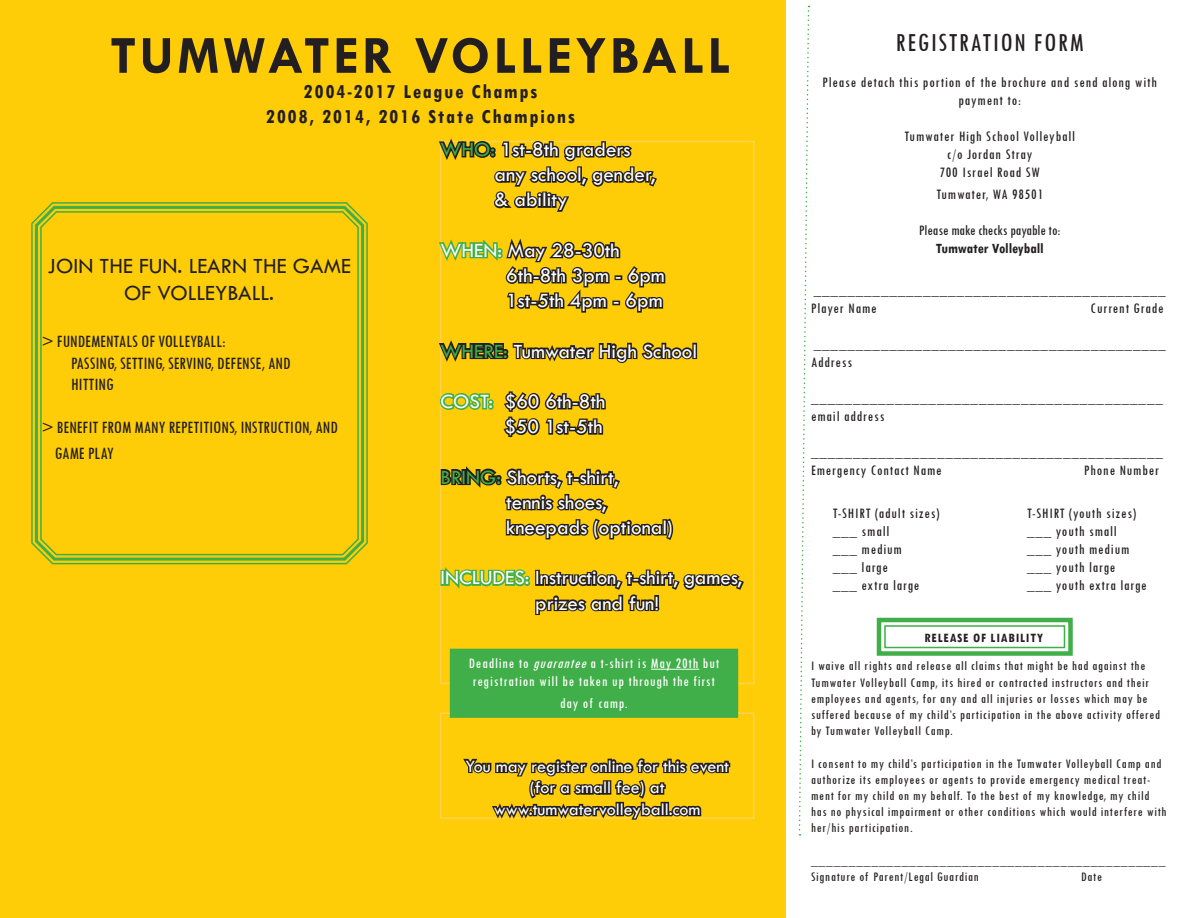
<style>
.page{position:relative;width:1188px;height:918px;background:#fff}
.page>*{position:absolute;margin:0;border:0;box-sizing:border-box;transform-origin:0 0}
.t1{font:700 54px "Tw Cen";letter-spacing:.06em;color:#231f20}
.t2{font:condensed 27px "Tw Cen";letter-spacing:.06em;color:#231f20}
.t3{font:22.5px/27px "Tw Cen";color:#231f20;text-align:center}
.t4{font:21px "Tw Cen";color:#fff}
.t5{font:700 condensed 21px "Tw Cen";letter-spacing:.08em;color:#231f20}
.t6{font:condensed 18px/25.2px "Tw Cen";color:#231f20}
.t7{font:18px "Tw Cen";color:#fff}
.t8{font:condensed 15px/18px "Tw Cen";letter-spacing:.06em;color:#231f20;text-align:center}
.t9{font:condensed 15px/18px "Tw Cen";letter-spacing:.06em;color:#fff}
.t10{font:condensed 15px "Tw Cen";color:#231f20}
.t11{font:700 condensed 15px "Tw Cen";color:#231f20}
.t12{font:condensed 13.5px/16.2px "Tw Cen";letter-spacing:.06em;color:#231f20}
.t13{font:700 condensed 13.5px "Tw Cen";letter-spacing:.06em;color:#231f20}
.s1{color:#40ae49}
.s2{font-style:italic}
</style>
<div class="page">
<div style="left:0;top:0;width:786px;height:918px;background:#fecd08"></div>
<div style="left:440px;top:712px;width:315px;height:107px;border:2px solid #fed350"></div>
<svg style="left:439px;top:138px;width:220px;height:75px"></svg>
<svg style="left:439px;top:234px;width:227px;height:80px"></svg>
<svg style="left:439px;top:336px;width:256px;height:30px"></svg>
<div style="left:692px;top:343px;width:5px;height:16px;border:3px solid #231f20"></div>
<svg style="left:439px;top:391px;width:55px;height:21px"></svg>
<svg style="left:503px;top:391px;width:103px;height:47px"></svg>
<svg style="left:440px;top:463px;width:234px;height:79px"></svg>
<div style="left:440px;top:570px;width:5px;height:16px;border:3px solid #40ae49"></div>
<svg style="left:444px;top:567px;width:300px;height:48px"></svg>
<svg style="left:461px;top:758px;width:271px;height:62px"></svg>
<svg style="left:31px;top:202px;width:337px;height:363px;background:#8bb92e"></svg>
<svg style="left:33px;top:203px;width:333px;height:359px"></svg>
<div style="left:40px;top:211px;width:319px;height:344px;border:2px solid #40ae49;border-radius:15px"></div>
<svg style="left:798px;top:6px;width:12px;height:830px"></svg>
<div style="left:450px;top:649px;width:288px;height:69px;background:#40ae49;border:2px solid #40ae49"></div>
<svg style="left:876px;top:617px;width:197px;height:39px"></svg>
<div style="left:884px;top:625px;width:181px;height:23px;border:2px solid #40ae49"></div>
<hr style="left:651px;top:669px;width:48px;height:1px;background:#fff">
<p class="t1" style="left:110px;top:23px;width:622px">TUMWATER VOLLEYBALL</p>
<p class="t5" style="left:304px;top:79px;width:235px">2004-2017 League Champs</p>
<p class="t5" style="left:266px;top:104px;width:311px">2008, 2014, 2016 State Champions</p>
<p class="t3" style="left:47px;top:252px;width:305px">JOIN THE FUN. LEARN THE GAME<br>OF VOLLEYBALL.</p>
<p class="t6" style="left:42px;top:328px;width:185px">&gt; FUNDEMENTALS OF VOLLEYBALL:</p>
<p class="t6" style="left:71px;top:350px;width:221px">PASSING, SETTING, SERVING, DEFENSE, AND</p>
<p class="t6" style="left:71px;top:371px;width:44px">HITTING</p>
<p class="t6" style="left:55px;top:415px;width:285px;text-indent:-13px">&gt; BENEFIT FROM MANY REPETITIONS, INSTRUCTION, AND<br>GAME PLAY</p>
<p class="t4" style="left:441px;top:137px;width:191px"><span class="s1">WHO:</span> 1st-8th graders</p>
<p class="t4" style="left:495px;top:162px;width:162px">any school, gender,</p>
<p class="t4" style="left:495px;top:187px;width:74px">&amp; ability</p>
<p class="t4" style="left:441px;top:238px;width:181px">WHEN: May 28-30th</p>
<p class="t4" style="left:506px;top:263px;width:160px">6th-8th 3pm - 6pm</p>
<p class="t4" style="left:506px;top:288px;width:158px">1st-5th 4pm - 6pm</p>
<p class="t4" style="left:441px;top:338px;width:258px"><span class="s1">WHERE:</span> Tumwater High School</p>
<p class="t4" style="left:441px;top:389px;width:166px">COST: $60 6th-8th</p>
<p class="t4" style="left:504px;top:414px;width:100px">$50 1st-5th</p>
<p class="t4" style="left:441px;top:464px;width:179px"><span class="s1">BRING:</span> Shorts, t-shirt,</p>
<p class="t4" style="left:506px;top:490px;width:102px">tennis shoes,</p>
<p class="t4" style="left:506px;top:515px;width:168px">kneepads (optional)</p>
<p class="t4" style="left:441px;top:565px;width:303px">INCLUDES: Instruction, t-shirt, games,</p>
<p class="t4" style="left:535px;top:590px;width:125px">prizes and fun!</p>
<p class="t9" style="left:469px;top:654px;width:252px">Deadline to <span class="s2">guarantee</span>a t-shirt is May 20th but registration will be taken up through the first</p>
<p class="t9" style="left:560px;top:694px;width:69px">day of camp.</p>
<p class="t7" style="left:465px;top:755px;width:265px">You may register online for this event</p>
<p class="t7" style="left:530px;top:777px;width:136px">(for a small fee) at</p>
<p class="t7" style="left:494px;top:798px;width:208px">www.tumwatervolleyball.com</p>
<p class="t2" style="left:896px;top:26px;width:189px">REGISTRATION FORM</p>
<p class="t8" style="left:822px;top:73px;width:336px">Please detach this portion of the brochure and send along with payment to:</p>
<p class="t8" style="left:905px;top:127px;width:172px">Tumwater High School Volleyball</p>
<p class="t8" style="left:947px;top:145px;width:87px">c/o Jordan Stray</p>
<p class="t8" style="left:940px;top:163px;width:102px">700 Israel Road SW</p>
<p class="t8" style="left:936px;top:185px;width:108px">Tumwater, WA 98501</p>
<p class="t10" style="left:919px;top:221px;width:143px">Please make checks payable to:</p>
<p class="t11" style="left:936px;top:239px;width:110px">Tumwater Volleyball</p>
<p class="t8" style="left:814px;top:281px;width:353px">__________________________________________</p>
<p class="t8" style="left:811px;top:299px;width:67px">Player Name</p>
<p class="t8" style="left:1091px;top:299px;width:75px">Current Grade</p>
<p class="t8" style="left:814px;top:335px;width:353px">__________________________________________</p>
<p class="t8" style="left:811px;top:353px;width:43px">Address</p>
<p class="t8" style="left:811px;top:389px;width:353px">__________________________________________</p>
<p class="t8" style="left:811px;top:407px;width:75px">email address</p>
<p class="t8" style="left:811px;top:443px;width:353px">__________________________________________</p>
<p class="t8" style="left:811px;top:461px;width:132px">Emergency Contact Name</p>
<p class="t8" style="left:1084px;top:461px;width:77px">Phone Number</p>
<p class="t8" style="left:833px;top:504px;width:108px">T-SHIRT (adult sizes)</p>
<p class="t8" style="left:1027px;top:504px;width:110px">T-SHIRT (youth sizes)</p>
<p class="t8" style="left:833px;top:522px;width:58px">___ small</p>
<p class="t8" style="left:1027px;top:522px;width:91px">___ youth small</p>
<p class="t8" style="left:833px;top:540px;width:71px">___ medium</p>
<p class="t8" style="left:1027px;top:540px;width:104px">___ youth medium</p>
<p class="t8" style="left:833px;top:558px;width:57px">___ large</p>
<p class="t8" style="left:1027px;top:558px;width:90px">___ youth large</p>
<p class="t8" style="left:833px;top:576px;width:88px">___ extra large</p>
<p class="t8" style="left:1027px;top:576px;width:121px">___ youth extra large</p>
<p class="t13" style="left:924px;top:629px;width:120px">RELEASE OF LIABILITY</p>
<p class="t12" style="left:811px;top:658px;width:351px">I waive all rights and release all claims that might be had against the Tumwater Volleyball Camp, its hired or contracted instructors and their employees and agents, for any and all injuries or losses which may be suffered because of my child’s participation in the above activity offered by Tumwater Volleyball Camp.</p>
<p class="t12" style="left:811px;top:755px;width:357px">I consent to my child’s participation in the Tumwater Volleyball Camp and authorize its employees or agents to provide emergency medical treat&shy;ment for my child on my behalf. To the best of my knowledge, my child has no physical impairment or other conditions which would interfere with her/his participation.</p>
<p class="t12" style="left:811px;top:852px;width:356px">_______________________________________________</p>
<p class="t12" style="left:811px;top:868px;width:169px">Signature of Parent/Legal Guardian</p>
<p class="t12" style="left:1081px;top:868px;width:23px">Date</p>
</div>
